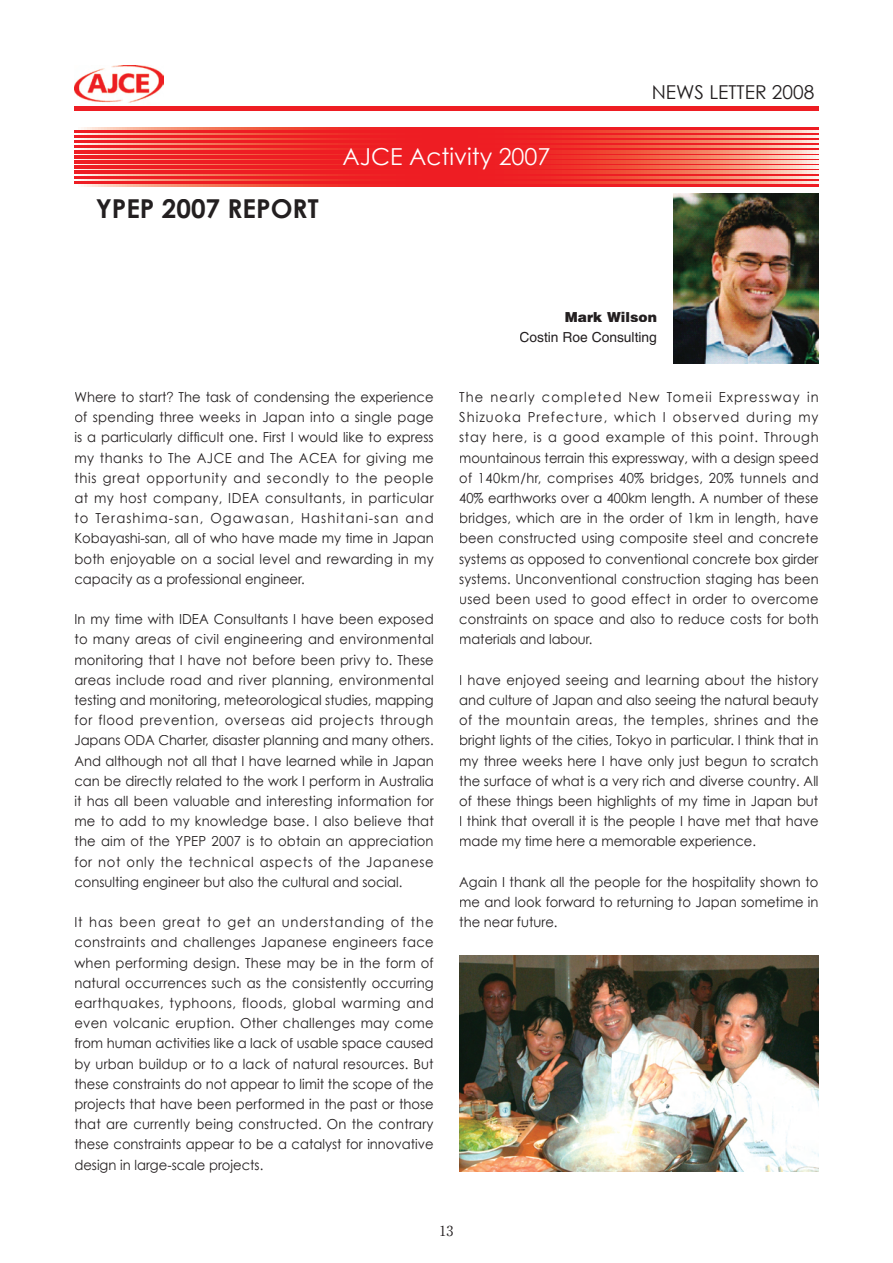
<style>
.page{position:relative;width:893px;height:1263px;background:#fff}
.page>*{position:absolute;margin:0;border:0;box-sizing:border-box;transform-origin:0 0}
.t1{font:700 26.1px "Century Gothic";color:#231f20}
.t2{font:23.4px "Century Gothic";color:#fff}
.t3{font:19.2px "Century Gothic";color:#231f20}
.t4{font:13.8px/20.2px "Century Gothic";color:#231f20;text-align:justify;scale:.95 1}
.t5{font:13.8px/20.2px "Century Gothic";color:#231f20;text-align:justify;scale:.94 1}
.t6{font:13.8px "Helvetica";color:#231f20}
.t7{font:900 13.8px "Helvetica";color:#231f20}
.t8{font:13.8px "Ryumin Pro";color:#231f20}
.s1{font-family:"Helvetica";font-weight:300}
</style>
<div class="page">
<img style="left:74px;top:66px;width:90px;height:37px">
<div style="left:74px;top:106px;width:745px;height:5px;background:#ee1d23"></div>
<img style="left:674px;top:193px;width:145px;height:171px">
<img style="left:459px;top:956px;width:360px;height:215px">
<svg style="left:74px;top:128px;width:745px;height:58px;background:#f0413d"></svg>
<svg style="left:74px;top:130px;width:745px;height:3px;background:#f0403b"></svg>
<svg style="left:74px;top:135px;width:745px;height:3px;background:#f0403b"></svg>
<svg style="left:74px;top:140px;width:745px;height:3px;background:#f0403b"></svg>
<svg style="left:74px;top:145px;width:745px;height:3px;background:#f0403b"></svg>
<svg style="left:74px;top:151px;width:745px;height:2px"></svg>
<svg style="left:74px;top:156px;width:745px;height:2px"></svg>
<svg style="left:74px;top:161px;width:745px;height:2px"></svg>
<svg style="left:74px;top:166px;width:745px;height:2px"></svg>
<svg style="left:74px;top:171px;width:745px;height:2px"></svg>
<svg style="left:74px;top:176px;width:745px;height:3px;background:#f0403b"></svg>
<svg style="left:74px;top:181px;width:745px;height:3px;background:#f0403b"></svg>
<h1 class="t1" style="left:96px;top:192px;width:224px">YPEP 2007 REPORT</h1>
<h2 class="t2" style="left:342px;top:143px;width:210px">AJCE Activity 2007</h2>
<h3 class="t3" style="left:652px;top:81px;width:164px">NEWS LETTER 2008</h3>
<p class="t7" style="left:565px;top:308px;width:94px">Mark Wilson</p>
<p class="t6" style="left:519px;top:329px;width:139px">Costin Roe Consulting</p>
<p class="t4" style="left:74px;top:387px;width:380px">Where to start<span class="s1">?</span> The task of condensing the experience of spending three weeks in Japan into a single page is a particularly difficult one. First I would like to express my thanks to The AJCE and The ACEA for giving me this great opportunity and secondly to the people at my host company, IDEA consultants, in particular to Terashima-san, Ogawasan, Hashitani-san and Kobayashi-san, all of who have made my time in Japan both enjoyable on a social level and rewarding in my capacity as a professional engineer.</p>
<p class="t4" style="left:74px;top:609px;width:380px">In my time with IDEA Consultants I have been exposed to many areas of civil engineering and environmental monitoring that I have not before been privy to. These areas include road and river planning, environmental testing and monitoring, meteorological studies, mapping for flood prevention, overseas aid projects through Japans ODA Charter, disaster planning and many others.<br>And although not all that I have learned while in Japan can be directly related to the work I perform in Australia it has all been valuable and interesting information for me to add to my knowledge base. I also believe that the aim of the YPEP 2007 is to obtain an appreciation for not only the technical aspects of the Japanese consulting engineer but also the cultural and social.</p>
<p class="t4" style="left:74px;top:912px;width:380px">It has been great to get an understanding of the constraints and challenges Japanese engineers face when performing design. These may be in the form of natural occurrences such as the consistently occurring earthquakes, typhoons, floods, global warming and even volcanic eruption. Other challenges may come from human activities like a lack of usable space caused by urban buildup or to a lack of natural resources. But these constraints do not appear to limit the scope of the projects that have been performed in the past or those that are currently being constructed. On the contrary these constraints appear to be a catalyst for innovative design in large-scale projects.</p>
<p class="t5" style="left:459px;top:387px;width:384px">The nearly completed New Tomeii Expressway in Shizuoka Prefecture, which I observed during my stay here, is a good example of this point. Through mountainous terrain this expressway, with a design speed of 140km/hr, comprises 40% bridges, 20% tunnels and 40% earthworks over a 400km length. A number of these bridges, which are in the order of 1km in length, have been constructed using composite steel and concrete systems as opposed to conventional concrete box girder systems. Unconventional construction staging has been used been used to good effect in order to overcome constraints on space and also to reduce costs for both materials and labour.</p>
<p class="t4" style="left:459px;top:669px;width:380px">I have enjoyed seeing and learning about the history and culture of Japan and also seeing the natural beauty of the mountain areas, the temples, shrines and the bright lights of the cities, Tokyo in particular. I think that in my three weeks here I have only just begun to scratch the surface of what is a very rich and diverse country. All of these things been highlights of my time in Japan but I think that overall it is the people I have met that have made my time here a memorable experience.</p>
<p class="t4" style="left:459px;top:871px;width:380px">Again I thank all the people for the hospitality shown to me and look forward to returning to Japan sometime in the near future.</p>
<p class="t8" style="left:440px;top:1220px;width:15px">13</p>
</div>
